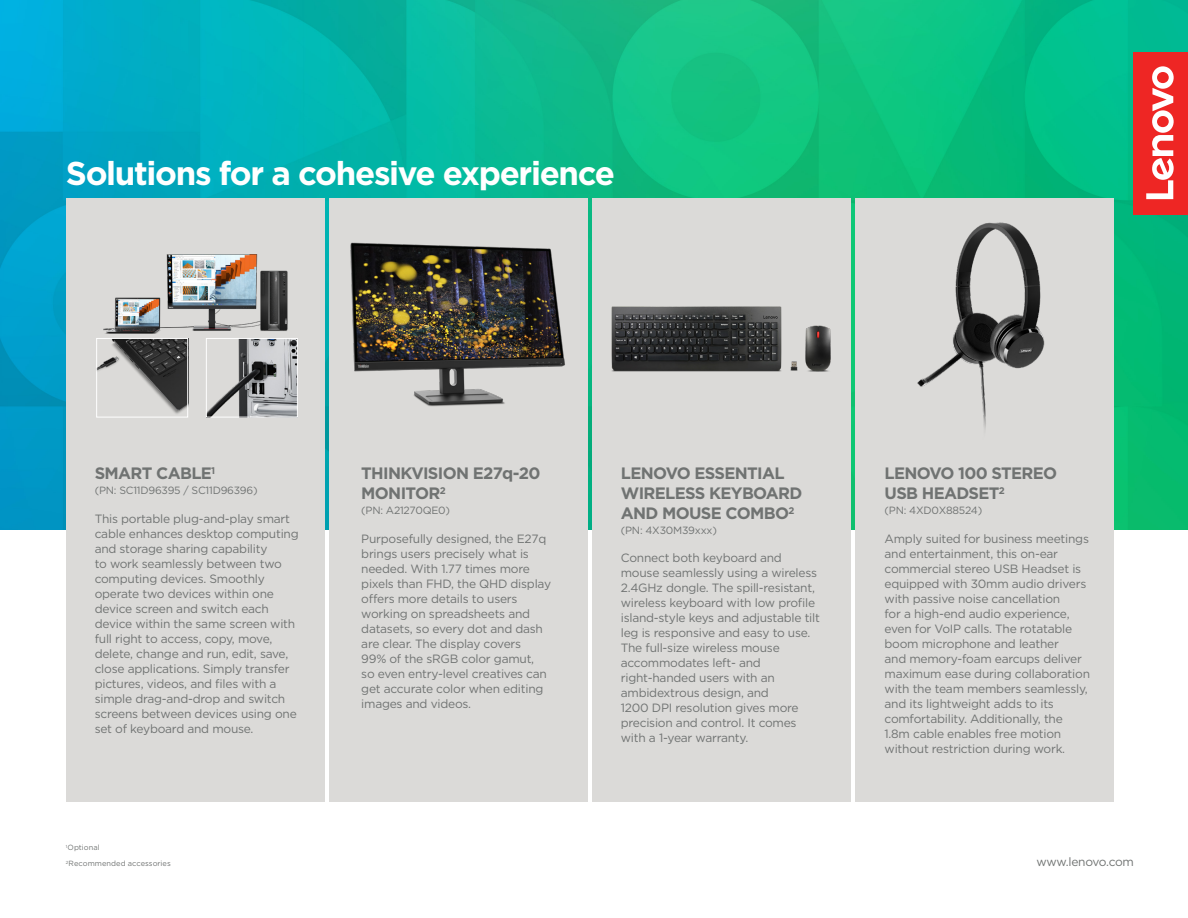
<style>
.page{position:relative;width:1188px;height:918px;background:#fff}
.page>*{position:absolute;margin:0;border:0;box-sizing:border-box;transform-origin:0 0}
.t1{font:700 33px "Gotham";letter-spacing:-.04em;color:#fff}
.t2{font:700 16.5px/19.8px "Gotham";letter-spacing:-.04em;color:#707372}
.body_01{font:12px/15px "Gotham";letter-spacing:-.02em;color:#707372}
.Body_text{font:12px "Gotham";letter-spacing:-.03em;color:#707372}
.t3{font:10.5px "Gotham";letter-spacing:-.02em;color:#707372}
.LEN-benefit_header{font:7.5px "Gotham";letter-spacing:.005em;color:#707372}
</style>
<div class="page">
<img style="left:0;top:0;width:1188px;height:529px">
<div style="left:1134px;top:52px;width:54px;height:162px;background:#ee2624"></div>
<svg style="left:1146px;top:66px;width:28px;height:133px"></svg>
<div style="left:329px;top:198px;width:258px;height:603px;background:#dbdad8"></div>
<div style="left:592px;top:198px;width:259px;height:603px;background:#dbdad8"></div>
<div style="left:856px;top:198px;width:258px;height:603px;background:#dbdad8"></div>
<div style="left:66px;top:198px;width:258px;height:603px;background:#dbdad8"></div>
<img style="left:917px;top:222px;width:128px;height:207px">
<img style="left:350px;top:242px;width:215px;height:165px">
<img style="left:611px;top:306px;width:220px;height:66px">
<img style="left:104px;top:255px;width:183px;height:78px">
<img style="left:98px;top:340px;width:88px;height:74px">
<div style="left:96px;top:338px;width:92px;height:79px;border:1px solid #fff"></div>
<img style="left:208px;top:340px;width:88px;height:75px">
<div style="left:206px;top:338px;width:92px;height:79px;border:1px solid #fff"></div>
<p class="t1" style="left:66px;top:151px;width:551px">Solutions for a cohesive experience</p>
<p class="t2" style="left:95px;top:464px;width:122px">SMART CABLE<sup>1</sup></p>
<p class="t3" style="left:95px;top:484px;width:164px">(PN: SC11D96395 / SC11D96396)</p>
<p class="body_01" style="left:95px;top:511px;width:206px">This portable plug-and-play smart cable enhances desktop computing and storage sharing capability<br>to work seamlessly between two computing devices. Smoothly operate two devices within one device screen and switch each device within the same screen with full right to access, copy, move, delete, change and run, edit, save, close applications. Simply transfer pictures, videos, and files with a simple drag-and-drop and switch screens between devices using one set of keyboard and mouse.</p>
<p class="LEN-benefit_header" style="left:66px;top:843px;width:35px"><sup>1</sup>Optional</p>
<p class="LEN-benefit_header" style="left:66px;top:859px;width:106px"><sup>2</sup>Recommended accessories</p>
<p class="t2" style="left:361px;top:464px;width:181px">THINKVISION E27q-20<br>MONITOR<sup>2</sup></p>
<p class="t3" style="left:361px;top:504px;width:90px">(PN: A21270QE0)</p>
<p class="body_01" style="left:361px;top:531px;width:191px">Purposefully designed, the E27q brings users precisely what is needed. With 1.77 times more pixels than FHD, the QHD display offers more details to users working on spreadsheets and datasets, so every dot and dash are clear. The display covers<br>99% of the sRGB color gamut,<br>so even entry-level creatives can get accurate color when editing images and videos.</p>
<p class="t2" style="left:621px;top:464px;width:183px">LENOVO ESSENTIAL<br>WIRELESS KEYBOARD<br>AND MOUSE COMBO<sup>2</sup></p>
<p class="t3" style="left:621px;top:524px;width:98px">(PN: 4X30M39xxx)</p>
<p class="body_01" style="left:621px;top:550px;width:201px">Connect both keyboard and mouse seamlessly using a wireless<br>2.4GHz dongle. The spill-resistant, wireless keyboard with low profile island-style keys and adjustable tilt leg is responsive and easy to use.<br>The full-size wireless mouse accommodates left- and right-handed users with an ambidextrous design, and<br>1200 DPI resolution gives more precision and control. It comes with a 1-year warranty.</p>
<p class="t2" style="left:885px;top:464px;width:174px">LENOVO 100 STEREO<br>USB HEADSET<sup>2</sup></p>
<p class="t3" style="left:885px;top:504px;width:99px">(PN: 4XD0X88524)</p>
<p class="body_01" style="left:885px;top:531px;width:207px">Amply suited for business meetings and entertainment, this on-ear commercial stereo USB Headset is equipped with 30mm audio drivers with passive noise cancellation<br>for a high-end audio experience, even for VoIP calls. The rotatable boom microphone and leather<br>and memory-foam earcups deliver maximum ease during collaboration with the team members seamlessly, and its lightweight adds to its comfortability. Additionally, the 1.8m cable enables free motion without restriction during work.</p>
<p class="Body_text" style="left:1037px;top:854px;width:99px">www.lenovo.com</p>
</div>
